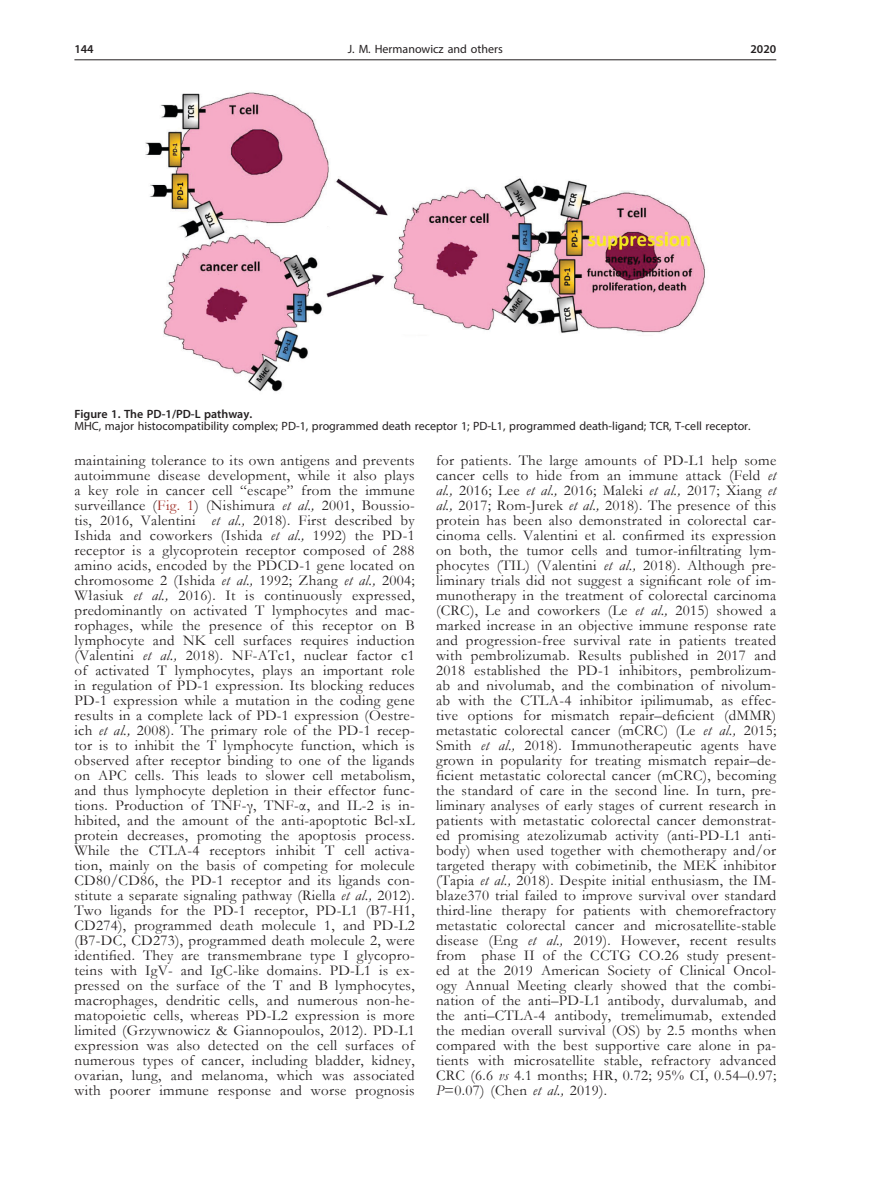
<style>
.page{position:relative;width:872px;height:1191px;background:#fff}
.page>*{position:absolute;margin:0;border:0;box-sizing:border-box;transform-origin:0 0}
.Body_tekst{font:15px/15px "Garamond";letter-spacing:.02em;color:#231f20;text-align:justify}
.Figure_1{font:12px "Myriad Pro";color:#231f20}
.Figure{font:600 12px "Myriad Pro";color:#231f20}
.s1{color:#9f2d26}
.s2{font-style:italic}
</style>
<div class="page">
<hr style="left:74px;top:59px;width:702px;height:1px;background:#231f20">
<img style="left:145px;top:92px;width:560px;height:300px">
<p class="Figure" style="left:74px;top:42px;width:21px">144</p>
<p class="Figure_1" style="left:348px;top:42px;width:156px">J. M. Hermanowicz and others</p>
<p class="Figure" style="left:750px;top:42px;width:27px">2020</p>
<p class="Figure" style="left:74px;top:406px;width:179px">Figure 1. The PD-1/PD-L pathway.</p>
<p class="Figure_1" style="left:74px;top:418px;width:678px">MHC, major histocompatibility complex; PD-1, programmed death receptor 1; PD-L1, programmed death-ligand; TCR, T-cell receptor.</p>
<p class="Body_tekst" style="left:74px;top:452px;width:342px">maintaining tolerance to its own antigens and prevents autoimmune disease development, while it also plays a key role in cancer cell “escape” from the immune surveillance (<span class="s1">Fig. 1</span>) (Nishimura <span class="s2">et al.,</span> 2001, Boussio&shy;tis, 2016, Valentini <span class="s2">et al.,</span> 2018). First described by Ishida and coworkers (Ishida <span class="s2">et al.,</span> 1992) the PD-1 receptor is a glycoprotein receptor composed of 288 amino acids, encoded by the PDCD-1 gene located on chromosome 2 (Ishida <span class="s2">et al.,</span> 1992; Zhang <span class="s2">et al.,</span> 2004; Własiuk <span class="s2">et al.,</span> 2016). It is continuously expressed, predominantly on activated T lymphocytes and mac&shy;rophages, while the presence of this receptor on B lymphocyte and NK cell surfaces requires induction (Valentini <span class="s2">et al.,</span> 2018). NF-ATc1, nuclear factor c1 of activated T lymphocytes, plays an important role in regulation of PD-1 expression. Its blocking reduces PD-1 expression while a mutation in the coding gene results in a complete lack of PD-1 expression (Oestre&shy;ich <span class="s2">et al.,</span> 2008). The primary role of the PD-1 recep&shy;tor is to inhibit the T lymphocyte function, which is observed after receptor binding to one of the ligands on APC cells. This leads to slower cell metabolism, and thus lymphocyte depletion in their effector func&shy;tions. Production of TNF-γ, TNF-α, and IL-2 is in&shy;hibited, and the amount of the anti-apoptotic Bcl-xL protein decreases, promoting the apoptosis process.<br>While the CTLA-4 receptors inhibit T cell activa&shy;tion, mainly on the basis of competing for molecule CD80/CD86, the PD-1 receptor and its ligands con&shy;stitute a separate signaling pathway (Riella <span class="s2">et al.,</span> 2012).<br>Two ligands for the PD-1 receptor, PD-L1 (B7-H1, CD274), programmed death molecule 1, and PD-L2 (B7-DC, CD273), programmed death molecule 2, were identified. They are transmembrane type I glycopro&shy;teins with IgV- and IgC-like domains. PD-L1 is ex&shy;pressed on the surface of the T and B lymphocytes, macrophages, dendritic cells, and numerous non-he&shy;matopoietic cells, whereas PD-L2 expression is more limited (Grzywnowicz &amp; Giannopoulos, 2012). PD-L1 expression was also detected on the cell surfaces of numerous types of cancer, including bladder, kidney, ovarian, lung, and melanoma, which was associated with poorer immune response and worse prognosis</p>
<p class="Body_tekst" style="left:436px;top:452px;width:342px">for patients. The large amounts of PD-L1 help some cancer cells to hide from an immune attack (Feld <span class="s2">et al.,</span> 2016; Lee <span class="s2">et al.,</span> 2016; Maleki <span class="s2">et al.,</span> 2017; Xiang <span class="s2">et al.,</span> 2017; Rom-Jurek <span class="s2">et al.,</span> 2018). The presence of this protein has been also demonstrated in colorectal car&shy;cinoma cells. Valentini et al. confirmed its expression on both, the tumor cells and tumor-infiltrating lym&shy;phocytes (TIL) (Valentini <span class="s2">et al.,</span> 2018). Although pre&shy;liminary trials did not suggest a significant role of im&shy;munotherapy in the treatment of colorectal carcinoma (CRC), Le and coworkers (Le <span class="s2">et al.,</span> 2015) showed a marked increase in an objective immune response rate and progression-free survival rate in patients treated with pembrolizumab. Results published in 2017 and 2018 established the PD-1 inhibitors, pembrolizum&shy;ab and nivolumab, and the combination of nivolum&shy;ab with the CTLA-4 inhibitor ipilimumab, as effec&shy;tive options for mismatch repair–deficient (dMMR) metastatic colorectal cancer (mCRC) (Le <span class="s2">et al.,</span> 2015; Smith <span class="s2">et al.,</span> 2018). Immunotherapeutic agents have grown in popularity for treating mismatch repair–de&shy;ficient metastatic colorectal cancer (mCRC), becoming the standard of care in the second line. In turn, pre&shy;liminary analyses of early stages of current research in patients with metastatic colorectal cancer demonstrat&shy;ed promising atezolizumab activity (anti-PD-L1 anti&shy;body) when used together with chemotherapy and/or targeted therapy with cobimetinib, the MEK inhibitor (Tapia <span class="s2">et al.,</span> 2018). Despite initial enthusiasm, the IM&shy;blaze370 trial failed to improve survival over standard third-line therapy for patients with chemorefractory metastatic colorectal cancer and microsatellite-stable disease (Eng <span class="s2">et al.,</span> 2019). However, recent results from phase II of the CCTG CO.26 study present&shy;ed at the 2019 American Society of Clinical Oncol&shy;ogy Annual Meeting clearly showed that the combi&shy;nation of the anti–PD-L1 antibody, durvalumab, and the anti–CTLA-4 antibody, tremelimumab, extended the median overall survival (OS) by 2.5 months when compared with the best supportive care alone in pa&shy;tients with microsatellite stable, refractory advanced CRC (6.6 <span class="s2">vs</span> 4.1 months; HR, 0.72; 95% CI, 0.54–0.97; <span class="s2">P</span>=0.07) (Chen <span class="s2">et al.,</span> 2019).</p>
</div>
